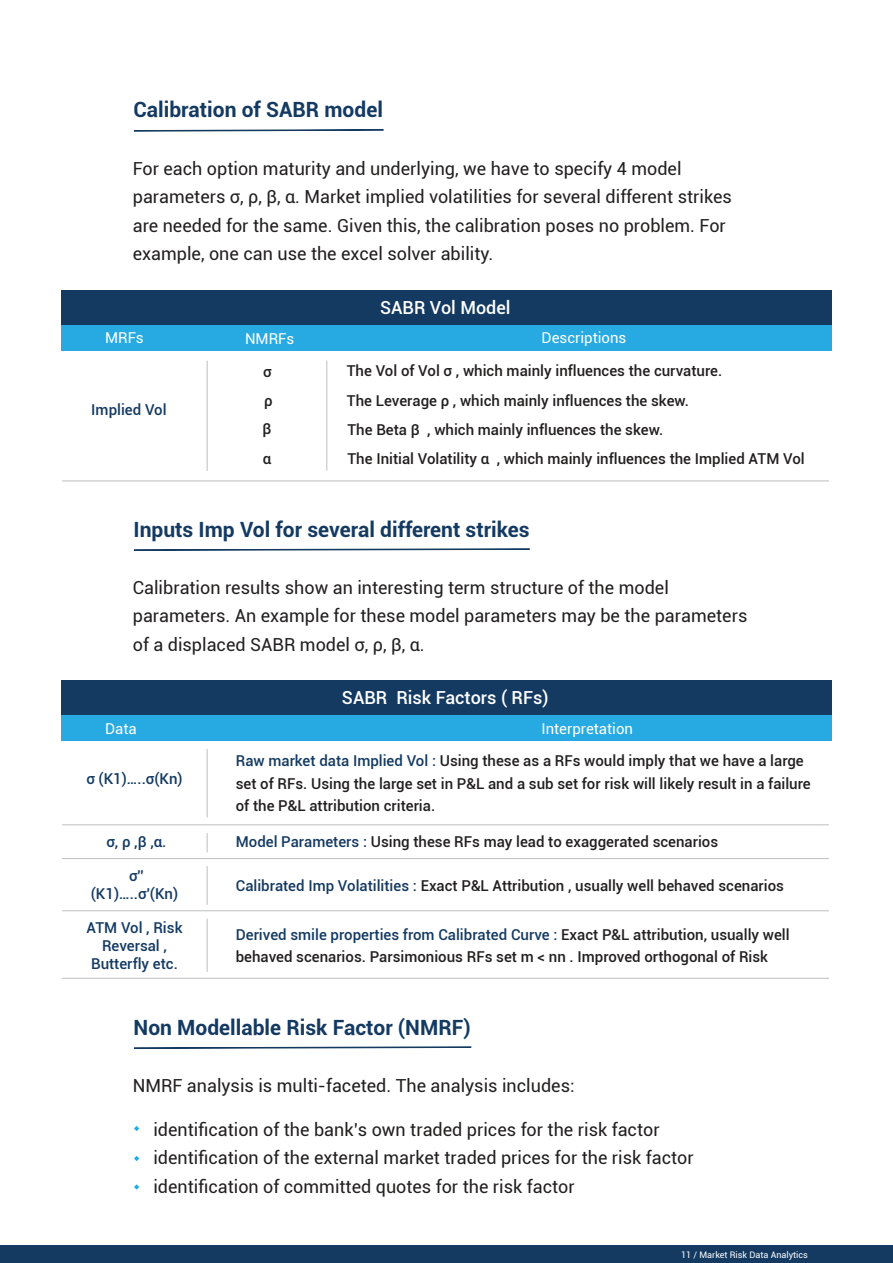
<style>
.page{position:relative;width:893px;height:1263px;background:#fff}
.page>*{position:absolute;margin:0;border:0;box-sizing:border-box;transform-origin:0 0}
.t1{font:700 21px "Roboto";color:#143a62}
.t2{font:18px/28.5px "Roboto";color:#221f1f}
.t3{font:500 18px "Roboto";color:#fff}
.t4{font:500 15px/29px "Roboto";color:#221f1f}
.t5{font:500 15px/18px "Roboto";color:#143a62;text-align:center}
.t6{font:15px "Roboto";color:#fff}
.t7{font:9px "Roboto";color:#fff}
.s1{color:#143a62}
</style>
<div class="page">
<div style="left:0;top:1245px;width:893px;height:18px;background:#143a62"></div>
<svg style="left:134px;top:129px;width:250px;height:3px"></svg>
<svg style="left:134px;top:548px;width:396px;height:3px"></svg>
<svg style="left:134px;top:1046px;width:337px;height:3px"></svg>
<hr style="left:326px;top:361px;width:1px;height:110px;background:#bcbec0">
<hr style="left:207px;top:361px;width:1px;height:110px;background:#bcbec0">
<hr style="left:62px;top:480px;width:767px;height:1px;background:#bcbec0">
<div style="left:62px;top:290px;width:770px;height:35px;background:#143a62"></div>
<div style="left:62px;top:325px;width:770px;height:25px;background:#27aae1"></div>
<hr style="left:207px;top:749px;width:1px;height:68px;background:#bcbec0">
<hr style="left:62px;top:824px;width:767px;height:1px;background:#bcbec0">
<hr style="left:62px;top:858px;width:767px;height:1px;background:#bcbec0">
<hr style="left:62px;top:910px;width:767px;height:1px;background:#bcbec0">
<div style="left:62px;top:680px;width:770px;height:35px;background:#143a62"></div>
<div style="left:62px;top:715px;width:770px;height:26px;background:#27aae1"></div>
<svg style="left:207px;top:833px;width:1px;height:19px"></svg>
<hr style="left:62px;top:978px;width:767px;height:1px;background:#bcbec0">
<hr style="left:207px;top:866px;width:1px;height:39px;background:#bcbec0">
<hr style="left:207px;top:919px;width:1px;height:53px;background:#bcbec0">
<svg style="left:134px;top:1126px;width:5px;height:5px"></svg>
<svg style="left:134px;top:1156px;width:5px;height:5px"></svg>
<svg style="left:134px;top:1184px;width:5px;height:6px"></svg>
<h1 class="t1" style="left:134px;top:95px;width:251px">Calibration of SABR model</h1>
<p class="t2" style="left:133px;top:153px;width:601px">For each option maturity and underlying, we have to specify 4 model parameters σ, ρ, β, α. Market implied volatilities for several different strikes are needed for the same. Given this, the calibration poses no problem. For example, one can use the excel solver ability.</p>
<p class="t3" style="left:380px;top:295px;width:132px">SABR Vol Model</p>
<p class="t6" style="left:105px;top:327px;width:40px">MRFs</p>
<p class="t6" style="left:245px;top:328px;width:51px">NMRFs</p>
<p class="t6" style="left:541px;top:327px;width:86px">Descriptions</p>
<p class="t5" style="left:91px;top:400px;width:77px">Implied Vol</p>
<p class="t4" style="left:262px;top:356px;width:12px;text-align:justify">σ ρ β α</p>
<p class="t4" style="left:347px;top:355px;width:377px;line-height:30.3px">The Vol of Vol σ , which mainly influences the curvature.<br>The Leverage ρ , which mainly influences the skew.</p>
<p class="t4" style="left:347px;top:414px;width:459px">The Beta β , which mainly influences the skew.<br>The Initial Volatility α , which mainly influences the Implied ATM Vol</p>
<h1 class="t1" style="left:134px;top:514px;width:398px">Inputs Imp Vol for several different strikes</h1>
<p class="t2" style="left:133px;top:573px;width:616px">Calibration results show an interesting term structure of the model parameters. An example for these model parameters may be the parameters of a displaced SABR model σ, ρ, β, α.</p>
<p class="t3" style="left:342px;top:685px;width:208px">SABR Risk Factors ( RFs)</p>
<p class="t6" style="left:105px;top:718px;width:33px">Data</p>
<p class="t6" style="left:541px;top:718px;width:93px">Interpretation</p>
<p class="t5" style="left:86px;top:769px;width:98px">σ (K1)…..σ(Kn)</p>
<p class="t4" style="left:236px;top:749px;width:576px;line-height:22.5px"><span class="s1">Raw market data Implied Vol :</span> Using these as a RFs would imply that we have a large set of RFs. Using the large set in P&amp;L and a sub set for risk will likely result in a failure of the P&amp;L attribution criteria.</p>
<p class="t5" style="left:106px;top:832px;width:62px">σ, ρ ,β ,α.</p>
<p class="t5" style="left:91px;top:866px;width:89px">σ'' (K1)…..σ'(Kn)</p>
<p class="t5" style="left:87px;top:918px;width:97px">ATM Vol , Risk<br>Reversal ,<br>Butterfly etc.</p>
<p class="t4" style="left:236px;top:827px;width:484px"><span class="s1">Model Parameters :</span> Using these RFs may lead to exaggerated scenarios</p>
<p class="t4" style="left:236px;top:871px;width:550px"><span class="s1">Calibrated Imp Volatilities :</span> Exact P&amp;L Attribution , usually well behaved scenarios</p>
<p class="t4" style="left:236px;top:922px;width:555px;line-height:22.5px"><span class="s1">Derived smile properties from Calibrated Curve :</span> Exact P&amp;L attribution, usually well behaved scenarios. Parsimonious RFs set m &lt; nn . Improved orthogonal of Risk</p>
<h1 class="t1" style="left:134px;top:1012px;width:339px">Non Modellable Risk Factor (NMRF)</h1>
<p class="t2" style="left:133px;top:1071px;width:443px">NMRF analysis is multi-faceted. The analysis includes:</p>
<p class="t2" style="left:153px;top:1114px;width:542px">identification of the bank’s own traded prices for the risk factor identification of the external market traded prices for the risk factor identification of committed quotes for the risk factor</p>
<p class="t7" style="left:681px;top:1248px;width:128px">11 / Market Risk Data Analytics</p>
</div>
